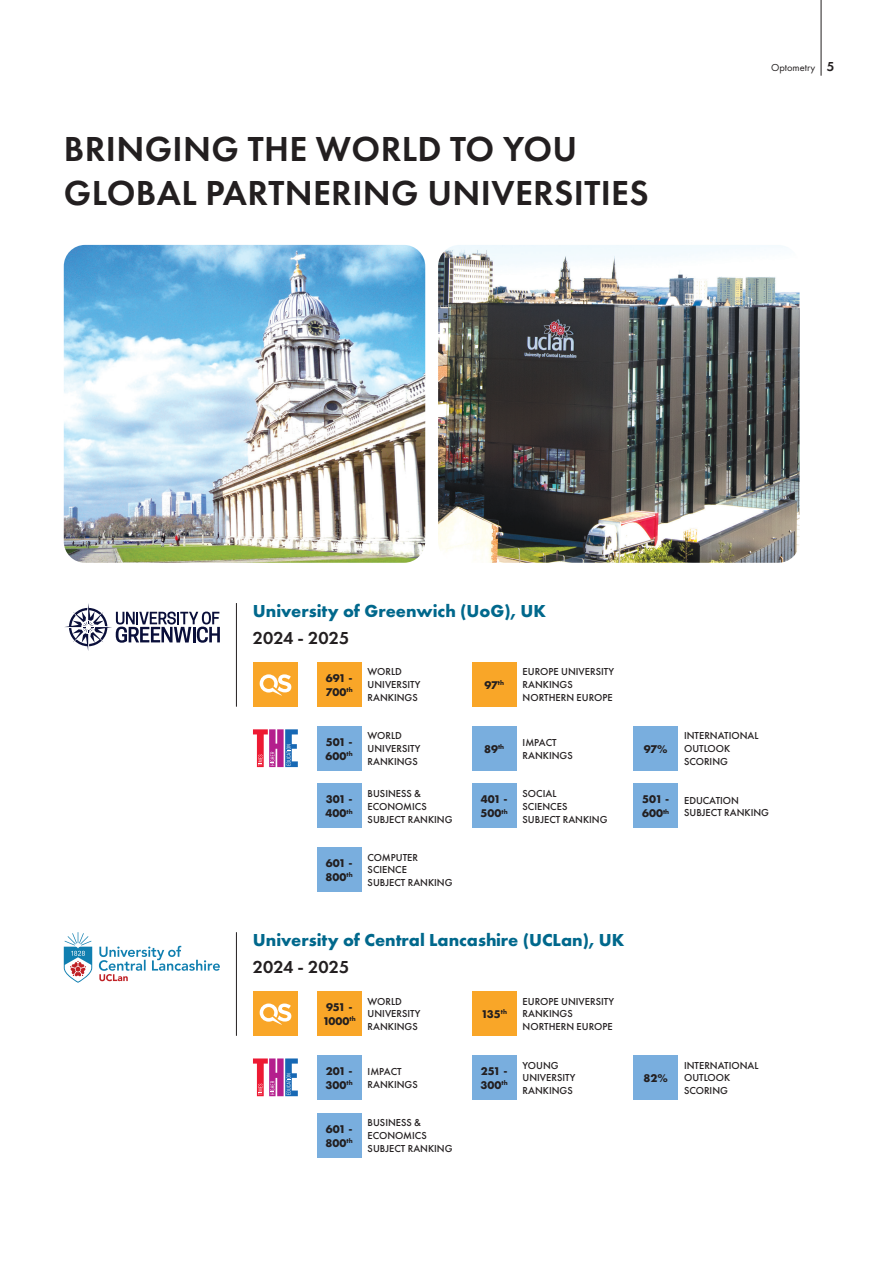
<style>
.page{position:relative;width:893px;height:1263px;background:#fff}
.page>*{position:absolute;margin:0;border:0;box-sizing:border-box;transform-origin:0 0}
.t1{font:600 36px "Futura PT";letter-spacing:.01em;color:#231f20}
.t2{font:700 18px "Futura PT";color:#00688c}
.t3{font:600 18px "Futura PT";color:#231f20}
.t4{font:700 11.7px/14px "Futura PT";color:#231f20}
.t5{font:500 10.5px/12.8px "Futura PT";color:#231f20}
.t6{font:10.5px "Futura PT";color:#231f20}
.s1{font-weight:600;font-size:13.5px}
</style>
<div class="page">
<hr style="left:821px;top:0;width:1px;height:76px;background:#231f20">
<svg style="left:64px;top:932px;width:28px;height:51px"></svg>
<svg style="left:99px;top:946px;width:121px;height:35px"></svg>
<div style="left:253px;top:991px;width:45px;height:45px;background:#f9a628"></div>
<svg style="left:260px;top:1003px;width:31px;height:22px"></svg>
<div style="left:317px;top:991px;width:45px;height:45px;background:#f9a628"></div>
<div style="left:317px;top:1055px;width:45px;height:45px;background:#79aede"></div>
<div style="left:317px;top:1112px;width:45px;height:45px;background:#79aede"></div>
<div style="left:633px;top:1055px;width:45px;height:45px;background:#79aede"></div>
<div style="left:472px;top:1055px;width:45px;height:45px;background:#79aede"></div>
<div style="left:472px;top:991px;width:45px;height:45px;background:#f9a628"></div>
<svg style="left:253px;top:1058px;width:45px;height:38px"></svg>
<hr style="left:236px;top:932px;width:1px;height:104px;background:#231f20">
<div style="left:253px;top:662px;width:45px;height:45px;background:#f9a628"></div>
<svg style="left:260px;top:674px;width:31px;height:22px"></svg>
<div style="left:317px;top:662px;width:45px;height:45px;background:#f9a628"></div>
<div style="left:317px;top:726px;width:45px;height:45px;background:#79aede"></div>
<div style="left:633px;top:726px;width:45px;height:45px;background:#79aede"></div>
<div style="left:472px;top:726px;width:45px;height:45px;background:#79aede"></div>
<div style="left:317px;top:783px;width:45px;height:45px;background:#79aede"></div>
<div style="left:317px;top:847px;width:45px;height:45px;background:#79aede"></div>
<div style="left:472px;top:783px;width:45px;height:45px;background:#79aede"></div>
<div style="left:633px;top:783px;width:45px;height:45px;background:#79aede"></div>
<div style="left:472px;top:662px;width:45px;height:45px;background:#f9a628"></div>
<svg style="left:253px;top:729px;width:45px;height:38px"></svg>
<hr style="left:236px;top:603px;width:1px;height:104px;background:#231f20">
<svg style="left:64px;top:603px;width:156px;height:48px"></svg>
<img style="left:64px;top:245px;width:361px;height:318px">
<img style="left:438px;top:245px;width:361px;height:318px">
<p class="t1" style="left:64px;top:127px;width:515px">BRINGING THE WORLD TO YOU</p>
<p class="t1" style="left:64px;top:170px;width:586px">GLOBAL PARTNERING UNIVERSITIES</p>
<p class="t6" style="left:771px;top:61px;width:65px">Optometry <span class="s1">5</span></p>
<p class="t2" style="left:253px;top:599px;width:295px">University of Greenwich (UoG), UK</p>
<p class="t3" style="left:253px;top:626px;width:98px">2024 - 2025</p>
<p class="t4" style="left:326px;top:670px;width:29px">691 -<br>700<sup>th</sup></p>
<p class="t5" style="left:368px;top:665px;width:36px">WORLD</p>
<p class="t5" style="left:368px;top:678px;width:55px">UNIVERSITY</p>
<p class="t5" style="left:368px;top:691px;width:52px">RANKINGS</p>
<p class="t4" style="left:484px;top:677px;width:21px">97<sup>th</sup></p>
<p class="t5" style="left:523px;top:665px;width:93px">EUROPE UNIVERSITY<br>RANKINGS</p>
<p class="t5" style="left:523px;top:691px;width:92px">NORTHERN EUROPE</p>
<p class="t5" style="left:368px;top:729px;width:36px">WORLD</p>
<p class="t5" style="left:368px;top:742px;width:55px">UNIVERSITY</p>
<p class="t5" style="left:368px;top:755px;width:52px">RANKINGS</p>
<p class="t4" style="left:326px;top:734px;width:29px">501 -<br>600<sup>th</sup></p>
<p class="t4" style="left:484px;top:741px;width:22px">89<sup>th</sup></p>
<p class="t4" style="left:644px;top:741px;width:25px">97%</p>
<p class="t5" style="left:523px;top:736px;width:36px">IMPACT</p>
<p class="t5" style="left:523px;top:749px;width:52px">RANKINGS</p>
<p class="t5" style="left:684px;top:729px;width:76px">INTERNATIONAL</p>
<p class="t5" style="left:684px;top:742px;width:48px">OUTLOOK</p>
<p class="t5" style="left:684px;top:755px;width:45px">SCORING</p>
<p class="t4" style="left:326px;top:792px;width:29px">301 -<br>400<sup>th</sup></p>
<p class="t4" style="left:326px;top:856px;width:29px">601 -<br>800<sup>th</sup></p>
<p class="t5" style="left:368px;top:787px;width:55px">BUSINESS &amp;</p>
<p class="t5" style="left:368px;top:800px;width:61px">ECONOMICS</p>
<p class="t5" style="left:368px;top:813px;width:87px">SUBJECT RANKING</p>
<p class="t5" style="left:368px;top:851px;width:52px">COMPUTER</p>
<p class="t5" style="left:368px;top:863px;width:41px">SCIENCE</p>
<p class="t5" style="left:368px;top:876px;width:87px">SUBJECT RANKING</p>
<p class="t4" style="left:481px;top:792px;width:29px">401 -<br>500<sup>th</sup></p>
<p class="t5" style="left:523px;top:787px;width:35px">SOCIAL</p>
<p class="t5" style="left:523px;top:800px;width:46px">SCIENCES</p>
<p class="t5" style="left:523px;top:813px;width:87px">SUBJECT RANKING</p>
<p class="t4" style="left:642px;top:792px;width:29px">501 -<br>600<sup>th</sup></p>
<p class="t5" style="left:684px;top:794px;width:56px">EDUCATION</p>
<p class="t5" style="left:684px;top:806px;width:87px">SUBJECT RANKING</p>
<p class="t2" style="left:253px;top:928px;width:373px">University of Central Lancashire (UCLan), UK</p>
<p class="t3" style="left:253px;top:956px;width:98px">2024 - 2025</p>
<p class="t4" style="left:323px;top:999px;width:35px">951 -<br>1000<sup>th</sup></p>
<p class="t5" style="left:368px;top:995px;width:36px">WORLD</p>
<p class="t5" style="left:368px;top:1007px;width:55px">UNIVERSITY</p>
<p class="t5" style="left:368px;top:1020px;width:52px">RANKINGS</p>
<p class="t4" style="left:326px;top:1063px;width:29px">201 -<br>300<sup>th</sup></p>
<p class="t4" style="left:326px;top:1121px;width:29px">601 -<br>800<sup>th</sup></p>
<p class="t5" style="left:368px;top:1065px;width:36px">IMPACT</p>
<p class="t5" style="left:368px;top:1078px;width:52px">RANKINGS</p>
<p class="t5" style="left:368px;top:1116px;width:55px">BUSINESS &amp;</p>
<p class="t5" style="left:368px;top:1129px;width:61px">ECONOMICS</p>
<p class="t5" style="left:368px;top:1142px;width:87px">SUBJECT RANKING</p>
<p class="t4" style="left:481px;top:1006px;width:27px">135<sup>th</sup></p>
<p class="t5" style="left:523px;top:995px;width:93px">EUROPE UNIVERSITY<br>RANKINGS</p>
<p class="t5" style="left:523px;top:1020px;width:92px">NORTHERN EUROPE</p>
<p class="t4" style="left:481px;top:1063px;width:29px">251 -<br>300<sup>th</sup></p>
<p class="t5" style="left:523px;top:1059px;width:38px">YOUNG</p>
<p class="t5" style="left:523px;top:1071px;width:55px">UNIVERSITY</p>
<p class="t5" style="left:523px;top:1084px;width:52px">RANKINGS</p>
<p class="t4" style="left:643px;top:1070px;width:26px">82%</p>
<p class="t5" style="left:684px;top:1059px;width:76px">INTERNATIONAL</p>
<p class="t5" style="left:684px;top:1071px;width:48px">OUTLOOK</p>
<p class="t5" style="left:684px;top:1084px;width:45px">SCORING</p>
</div>
